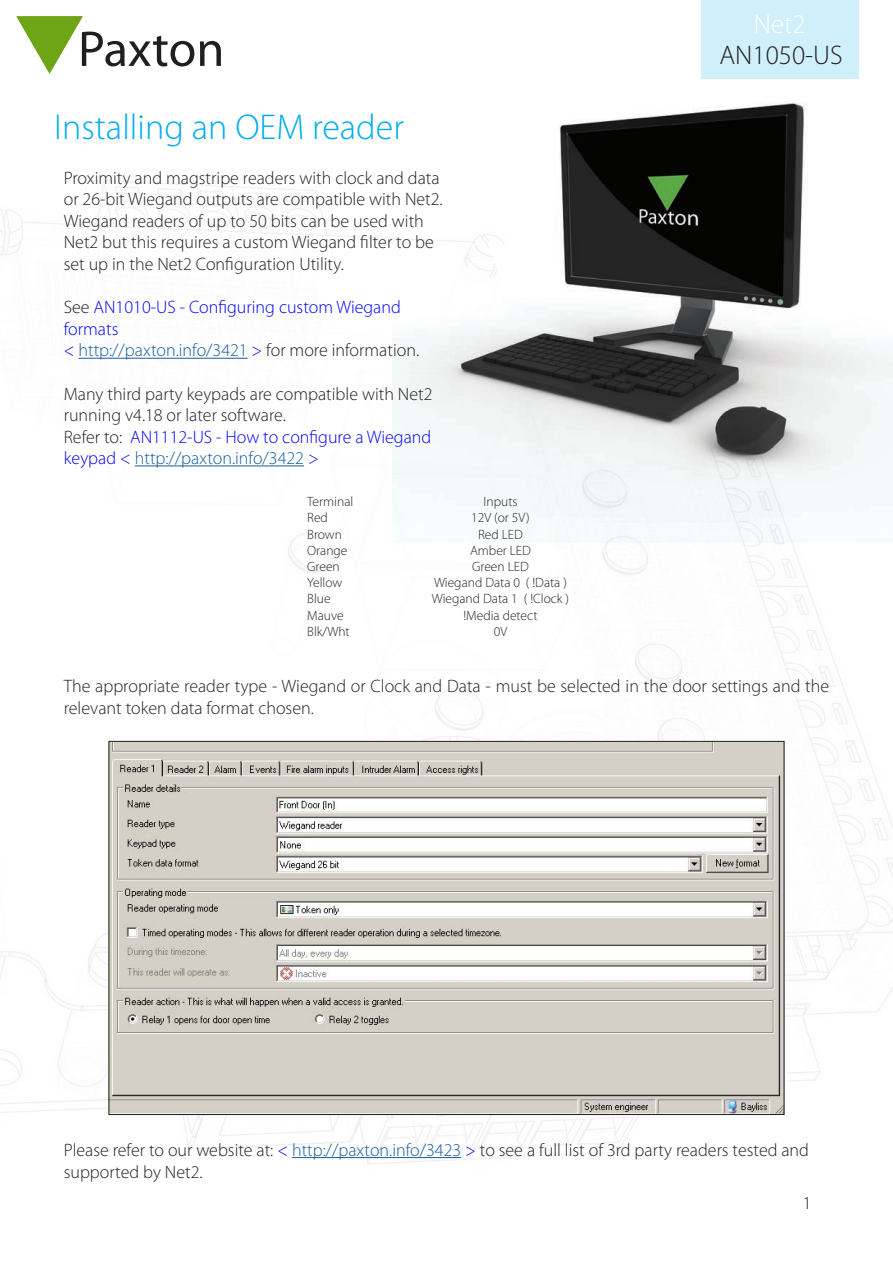
<style>
.page{position:relative;width:893px;height:1263px;background:#fff}
.page>*{position:absolute;margin:0;border:0;box-sizing:border-box;transform-origin:0 0}
.AN_Title{font:300 36px "Myriad Pro";color:#00aeef}
.AN_Title-2{font:300 27px "Myriad Pro";color:#231f20}
.AN_Title-3{font:300 27px "Myriad Pro";color:#fff}
.Text_-_with_ANs{font:300 18px/21.6px "Myriad Pro";color:#231f20}
.Text_-_with_ANs-2{font:300 18px/21.6px "Myriad Pro";color:#00f}
.Text{font:300 18px/21.6px "Myriad Pro";color:#231f20}
.Text_-_weblink{font:300 18px/21.6px "Myriad Pro";color:#231f20}
.Text_-_with_ANs-3{font:300 18px "Myriad Pro";color:#175d9e}
.Text_9pt_bold_T{font:300 13.5px "Myriad Pro";color:#231f20}
.s1{color:#231f20}
.s2{color:#00f}
.s3{color:#175d9e}
</style>
<div class="page">
<img style="left:0;top:180px;width:893px;height:984px">
<svg style="left:16px;top:16px;width:178px;height:58px"></svg>
<svg style="left:200px;top:41px;width:21px;height:25px"></svg>
<img style="left:392px;top:16px;width:501px;height:527px">
<hr style="left:78px;top:358px;width:170px;height:1px;background:#175d9e">
<hr style="left:135px;top:466px;width:169px;height:1px;background:#175d9e">
<img style="left:111px;top:743px;width:671px;height:370px">
<hr style="left:292px;top:1157px;width:169px;height:1px;background:#175d9e">
<div style="left:702px;top:0;width:157px;height:79px;background:#cfeffb"></div>
<p class="AN_Title-3" style="left:754px;top:8px;width:53px">Net2</p>
<p class="AN_Title" style="left:54px;top:106px;width:351px">Installing an OEM reader</p>
<p class="Text_-_with_ANs" style="left:64px;top:167px;width:380px">Proximity and magstripe readers with clock and data or 26-bit Wiegand outputs are compatible with Net2.<br>Wiegand readers of up to 50 bits can be used with Net2 but this requires a custom Wiegand filter to be set up in the Net2 Configuration Utility.</p>
<p class="Text_-_with_ANs-2" style="left:64px;top:296px;width:339px"><span class="s1">See</span> AN1010-US - Configuring custom Wiegand formats</p>
<p class="Text_-_with_ANs-3" style="left:64px;top:340px;width:357px"><span class="s2">&lt;</span> http://paxton.info/3421 <span class="s2">&gt;</span> <span class="s1">for more information.</span></p>
<p class="Text_-_with_ANs" style="left:64px;top:383px;width:370px">Many third party keypads are compatible with Net2 running v4.18 or later software.</p>
<p class="Text_-_with_ANs-2" style="left:64px;top:426px;width:369px"><span class="s1">Refer to:</span> AN1112-US - How to configure a Wiegand keypad &lt; <span class="s3">http://paxton.info/3422</span> &gt;</p>
<p class="Text_9pt_bold_T" style="left:307px;top:493px;width:48px">Terminal</p>
<p class="Text_9pt_bold_T" style="left:483px;top:493px;width:36px">Inputs</p>
<p class="Text_9pt_bold_T" style="left:307px;top:510px;width:22px">Red</p>
<p class="Text_9pt_bold_T" style="left:471px;top:510px;width:60px">12V (or 5V)</p>
<p class="Text_9pt_bold_T" style="left:307px;top:526px;width:36px">Brown</p>
<p class="Text_9pt_bold_T" style="left:478px;top:526px;width:46px">Red LED</p>
<p class="Text_9pt_bold_T" style="left:307px;top:542px;width:42px">Orange</p>
<p class="Text_9pt_bold_T" style="left:470px;top:542px;width:62px">Amber LED</p>
<p class="Text_9pt_bold_T" style="left:307px;top:558px;width:34px">Green</p>
<p class="Text_9pt_bold_T" style="left:472px;top:558px;width:58px">Green LED</p>
<p class="Text_9pt_bold_T" style="left:307px;top:574px;width:37px">Yellow</p>
<p class="Text_9pt_bold_T" style="left:434px;top:574px;width:134px">Wiegand Data 0 ( !Data )</p>
<p class="Text_9pt_bold_T" style="left:307px;top:591px;width:25px">Blue</p>
<p class="Text_9pt_bold_T" style="left:432px;top:591px;width:139px">Wiegand Data 1 ( !Clock )</p>
<p class="Text_9pt_bold_T" style="left:307px;top:607px;width:38px">Mauve</p>
<p class="Text_9pt_bold_T" style="left:463px;top:607px;width:76px">!Media detect</p>
<p class="Text_9pt_bold_T" style="left:307px;top:623px;width:44px">Blk/Wht</p>
<p class="Text_9pt_bold_T" style="left:494px;top:623px;width:15px">0V</p>
<p class="AN_Title-2" style="left:719px;top:39px;width:125px">AN1050-US</p>
<p class="Text" style="left:64px;top:675px;width:767px">The appropriate reader type - Wiegand or Clock and Data - must be selected in the door settings and the relevant token data format chosen.</p>
<p class="Text_-_weblink" style="left:64px;top:1139px;width:747px">Please refer to our website at: <span class="s2">&lt;</span> <span class="s3">http://paxton.info/3423</span> <span class="s2">&gt;</span> to see a full list of 3rd party readers tested and supported by Net2.</p>
<p class="Text_-_with_ANs" style="left:803px;top:1192px;width:10px">1</p>
</div>
